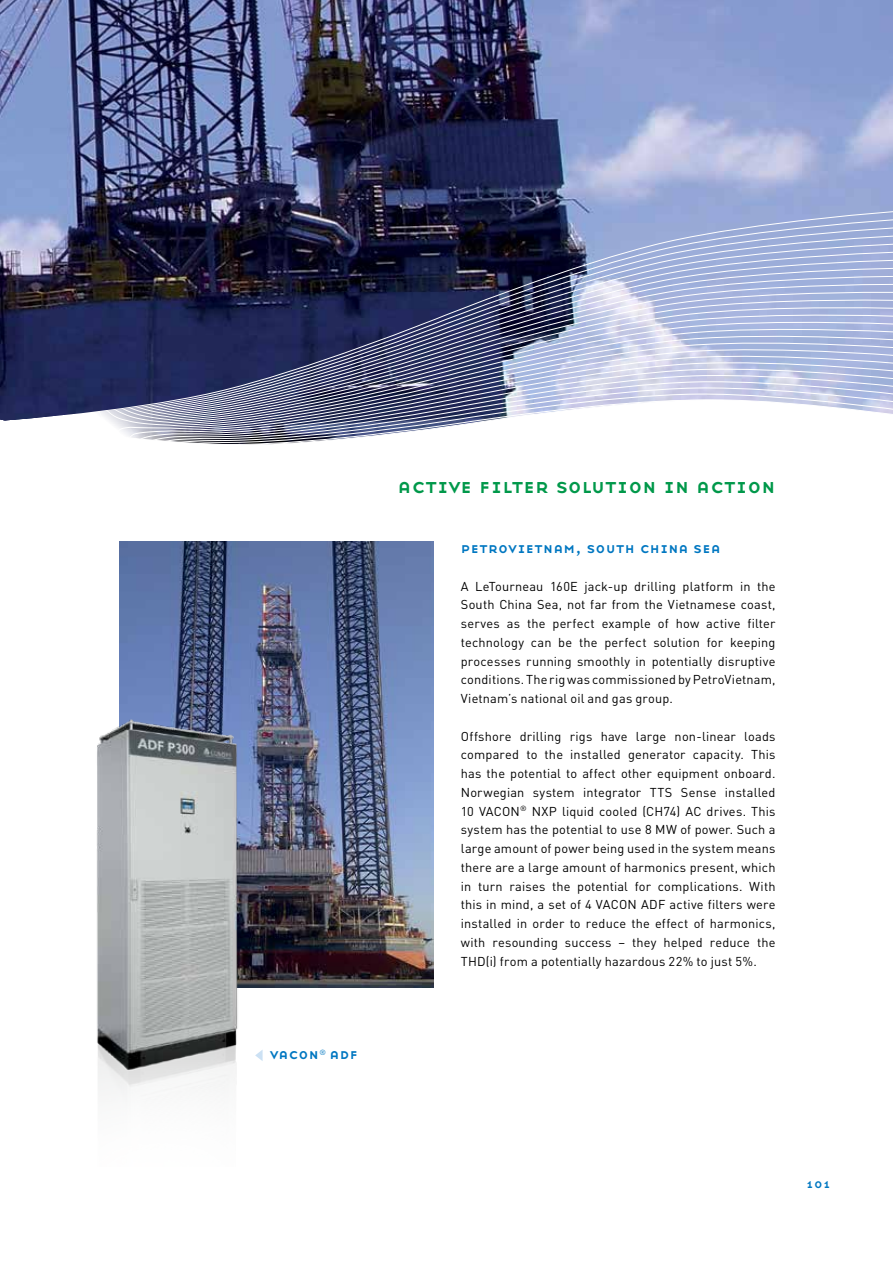
<style>
.page{position:relative;width:893px;height:1263px;background:#fff}
.page>*{position:absolute;margin:0;border:0;box-sizing:border-box;transform-origin:0 0}
.t1{font:21px "Base Nine SC";color:#00984a}
.t2{font:15px "Base Nine SC";letter-spacing:.01em;color:#0077c1}
.t3{font:12.75px/18.8px "DIN Pro";letter-spacing:.015em;color:#000;text-align:justify}
.t4{font:12.75px "Base Nine SC";color:#0077c1}
</style>
<div class="page">
<img style="left:0;top:0;width:893px;height:210px">
<svg style="left:0;top:210px;width:893px;height:235px;background:#737996"></svg>
<img style="left:119px;top:541px;width:314px;height:446px">
<img style="left:97px;top:705px;width:191px;height:391px">
<svg style="left:255px;top:1049px;width:8px;height:12px"></svg>
<p class="t2" style="left:270px;top:1044px;width:90px">vacon<sup>®</sup> adf</p>
<h1 class="t1" style="left:397px;top:471px;width:380px">active filter solution in action</h1>
<p class="t2" style="left:461px;top:537px;width:261px">petrovietnam, south china sea</p>
<p class="t3" style="left:461px;top:575px;width:316px">A LeTourneau 160E jack-up drilling platform in the South China Sea, not far from the Vietnamese coast, serves as the perfect example of how active filter technology can be the perfect solution for keeping processes running smoothly in potentially disruptive conditions. The rig was commissioned by PetroVietnam, Vietnam’s national oil and gas group.</p>
<p class="t3" style="left:461px;top:725px;width:316px">Offshore drilling rigs have large non-linear loads compared to the installed generator capacity. This has the potential to affect other equipment onboard.<br>Norwegian system integrator TTS Sense installed 10 VACON<sup>®</sup> NXP liquid cooled (CH74) AC drives. This system has the potential to use 8 MW of power. Such a large amount of power being used in the system means there are a large amount of harmonics present, which in turn raises the potential for complications. With this in mind, a set of 4 VACON ADF active filters were installed in order to reduce the effect of harmonics, with resounding success – they helped reduce the THD(i) from a potentially hazardous 22% to just 5%.</p>
<p class="t4" style="left:806px;top:1174px;width:27px">101</p>
</div>
